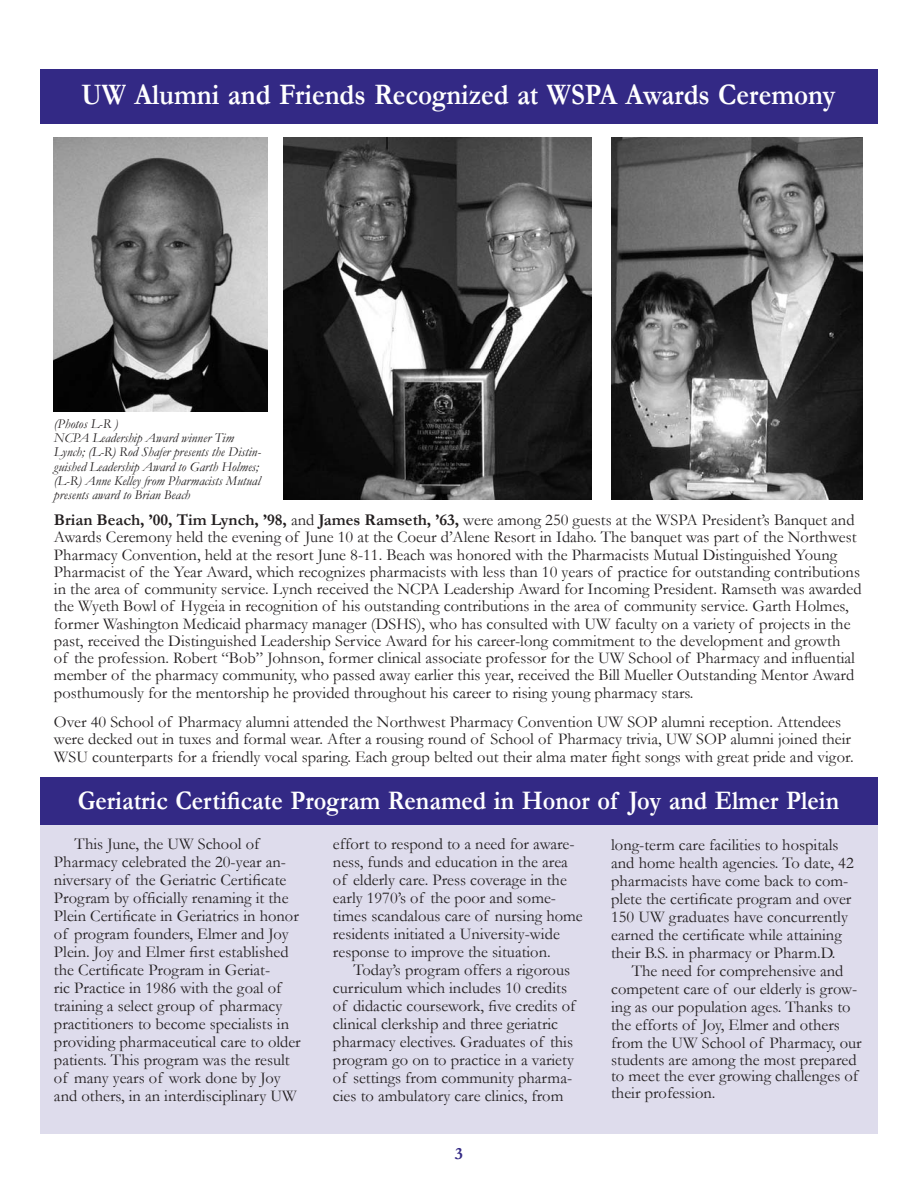
<style>
.page{position:relative;width:918px;height:1188px;background:#fff}
.page>*{position:absolute;margin:0;border:0;box-sizing:border-box;transform-origin:0 0}
.t1{font:700 30px "Garamond";color:#fff;scale:.9 1}
.t2{font:700 27px "Garamond";color:#fff;scale:.9 1}
.t3{font:700 17.25px "Garamond";color:#332985}
.t4{font:16.5px/18px "Garamond";color:#231f20}
.t5{font:italic 13.5px/14.2px "Garamond";color:#231f20}
.s1{font-weight:700}
</style>
<div class="page">
<div style="left:40px;top:778px;width:837px;height:53px;background:#332985"></div>
<div style="left:40px;top:825px;width:837px;height:309px;background:#dedcec"></div>
<div style="left:40px;top:69px;width:837px;height:54px;background:#332985"></div>
<img style="left:611px;top:138px;width:252px;height:362px">
<img style="left:283px;top:138px;width:308px;height:362px">
<img style="left:54px;top:138px;width:214px;height:274px">
<h1 class="t1" style="left:81px;top:78px;width:839px">UW Alumni and Friends Recognized at WSPA Awards Ceremony</h1>
<p class="t5" style="left:54px;top:417px;width:209px">(Photos L-R )<br>NCPA Leadership Award winner Tim Lynch; (L-R) Rod Shafer presents the Distin&shy;guished Leadership Award to Garth Holmes; (L-R) Anne Kelley from Pharmacists Mutual presents award to Brian Beach</p>
<p class="t4" style="left:54px;top:512px;width:809px;line-height:17.2px"><span class="s1">Brian Beach, ’00, Tim Lynch, ’98,</span> and <span class="s1">James Ramseth, ’63,</span> were among 250 guests at the WSPA President’s Banquet and Awards Ceremony held the evening of June 10 at the Coeur d’Alene Resort in Idaho. The banquet was part of the Northwest Pharmacy Convention, held at the resort June 8-11. Beach was honored with the Pharmacists Mutual Distinguished Young Pharmacist of the Year Award, which recognizes pharmacists with less than 10 years of practice for outstanding contributions in the area of community service. Lynch received the NCPA Leadership Award for Incoming President. Ramseth was awarded the Wyeth Bowl of Hygeia in recognition of his outstanding contributions in the area of community service. Garth Holmes, former Washington Medicaid pharmacy manager (DSHS), who has consulted with UW faculty on a variety of projects in the past, received the Distinguished Leadership Service Award for his career-long commitment to the development and growth<br>of the profession. Robert “Bob” Johnson, former clinical associate professor for the UW School of Pharmacy and influential member of the pharmacy community, who passed away earlier this year, received the Bill Mueller Outstanding Mentor Award posthumously for the mentorship he provided throughout his career to rising young pharmacy stars.</p>
<p class="t4" style="left:54px;top:713px;width:801px">Over 40 School of Pharmacy alumni attended the Northwest Pharmacy Convention UW SOP alumni reception. Attendees were decked out in tuxes and formal wear. After a rousing round of School of Pharmacy trivia, UW SOP alumni joined their<br>WSU counterparts for a friendly vocal sparing. Each group belted out their alma mater fight songs with great pride and vigor.</p>
<h2 class="t2" style="left:78px;top:786px;width:847px">Geriatric Certificate Program Renamed in Honor of Joy and Elmer Plein</h2>
<p class="t4" style="left:54px;top:835px;width:248px;text-indent:21px">This June, the UW School of Pharmacy celebrated the 20-year an&shy;niversary of the Geriatric Certificate Program by officially renaming it the Plein Certificate in Geriatrics in honor of program founders, Elmer and Joy Plein. Joy and Elmer first established the Certificate Program in Geriat-<br>ric Practice in 1986 with the goal of training a select group of pharmacy practitioners to become specialists in providing pharmaceutical care to older patients. This program was the result of many years of work done by Joy and others, in an interdisciplinary UW</p>
<p class="t4" style="left:333px;top:835px;width:251px">effort to respond to a need for aware&shy;ness, funds and education in the area of elderly care. Press coverage in the early 1970’s of the poor and some&shy;times scandalous care of nursing home residents initiated a University-wide response to improve the situation.</p>
<p class="t4" style="left:333px;top:961px;width:244px;text-indent:21px">Today’s program offers a rigorous curriculum which includes 10 credits of didactic coursework, five credits of clinical clerkship and three geriatric pharmacy electives. Graduates of this program go on to practice in a variety of settings from community pharma&shy;cies to ambulatory care clinics, from</p>
<p class="t3" style="left:455px;top:1144px;width:10px">3</p>
<p class="t4" style="left:611px;top:836px;width:244px">long-term care facilities to hospitals and home health agencies. To date, 42 pharmacists have come back to com&shy;plete the certificate program and over 150 UW graduates have concurrently earned the certificate while attaining their B.S. in pharmacy or Pharm.D.</p>
<p class="t4" style="left:611px;top:962px;width:252px;text-indent:21px">The need for comprehensive and competent care of our elderly is grow&shy;ing as our population ages. Thanks to the efforts of Joy, Elmer and others from the UW School of Pharmacy, our</p>
<p class="t4" style="left:611px;top:1051px;width:249px;line-height:16.5px;text-align:justify">students are among the most prepared to meet the ever growing challenges of their profession.</p>
</div>
